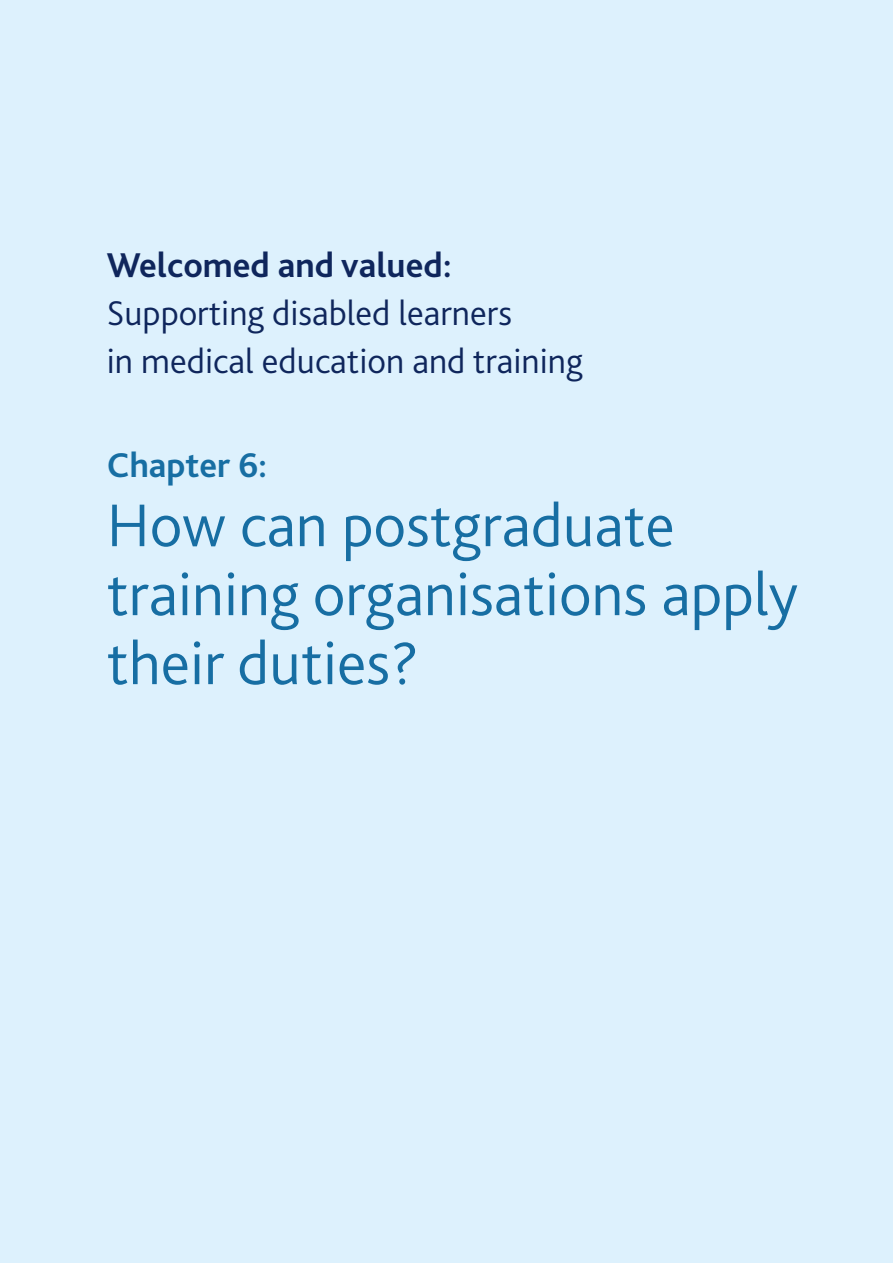
<style>
.page{position:relative;width:893px;height:1263px;background:#ddf1fd}
.page>*{position:absolute;margin:0;border:0;box-sizing:border-box;transform-origin:0 0}
.t1{font:300 63px/69px "Bliss 2";color:#176ea3}
.t2{font:300 36px/48px "Bliss 2";color:#0f265c}
.t3{font:700 36px "Bliss 2";color:#0f265c}
.t4{font:700 36px "Bliss 2";color:#176ea3}
</style>
<div class="page">
<p class="t3" style="left:107px;top:243px;width:346px">Welcomed and valued:</p>
<p class="t2" style="left:107px;top:288px;width:478px">Supporting disabled learners<br>in medical education and training</p>
<p class="t4" style="left:107px;top:443px;width:162px">Chapter 6:</p>
<p class="t1" style="left:107px;top:489px;width:693px">How can postgraduate training organisations apply their duties?</p>
</div>
